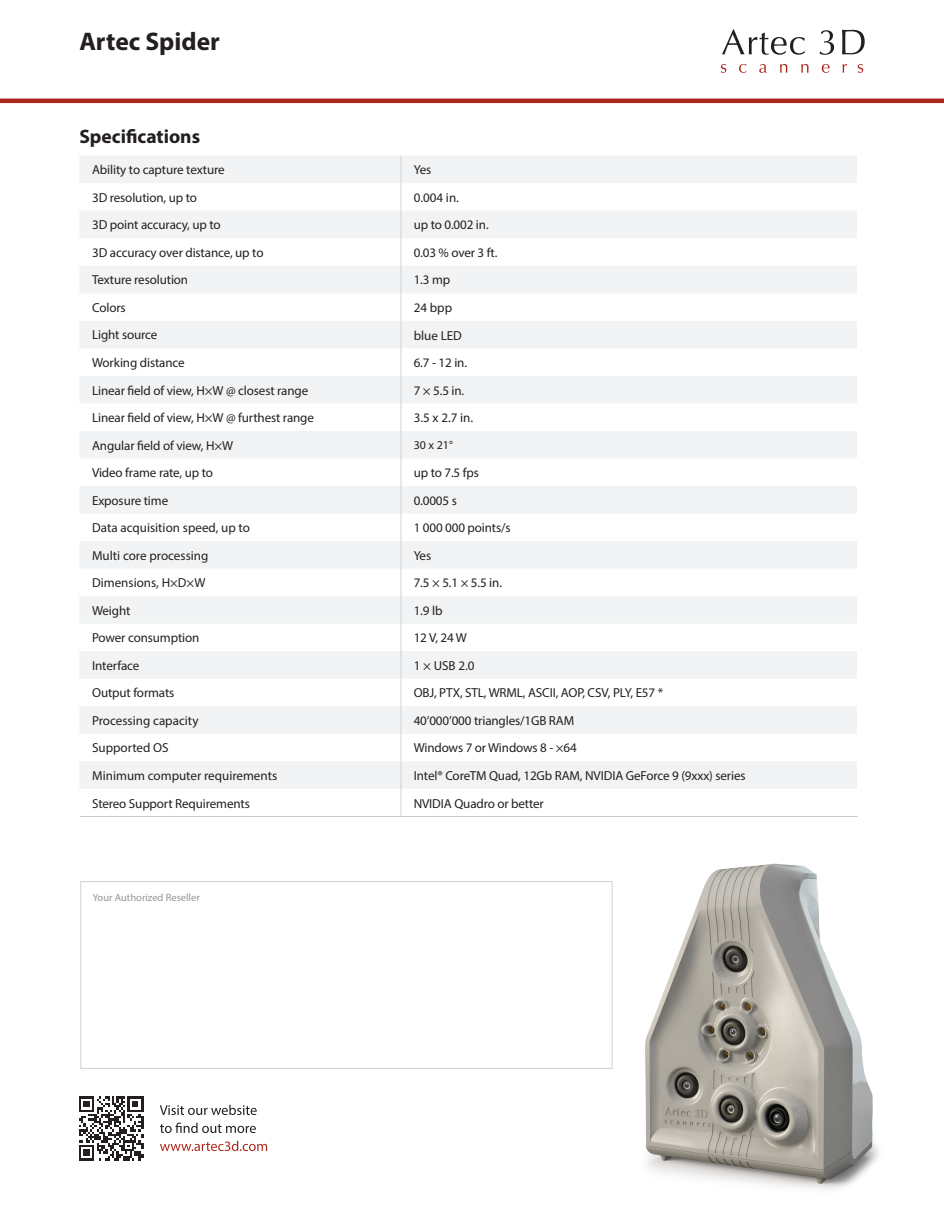
<style>
.page{position:relative;width:944px;height:1214px;background:#fff}
.page>*{position:absolute;margin:0;border:0;box-sizing:border-box;transform-origin:0 0}
.t1{font:700 25.5px "Myriad Pro";color:#231f20}
.t2{font:700 19.5px "Myriad Pro";color:#231f20}
.t3{font:13.05px "Myriad Pro";letter-spacing:-.01em;color:#231f20}
.t4{font:12px "Myriad Pro";color:#231f20}
.t5{font:10.5px "Myriad Pro";color:#939598}
</style>
<div class="page">
<svg style="left:722px;top:29px;width:82px;height:26px"></svg>
<svg style="left:819px;top:30px;width:15px;height:25px"></svg>
<svg style="left:842px;top:30px;width:22px;height:24px"></svg>
<svg style="left:721px;top:64px;width:5px;height:9px"></svg>
<svg style="left:739px;top:64px;width:7px;height:9px"></svg>
<svg style="left:759px;top:64px;width:7px;height:9px"></svg>
<svg style="left:780px;top:64px;width:7px;height:9px"></svg>
<svg style="left:801px;top:64px;width:7px;height:9px"></svg>
<svg style="left:821px;top:64px;width:8px;height:9px"></svg>
<svg style="left:842px;top:64px;width:5px;height:9px"></svg>
<svg style="left:857px;top:64px;width:6px;height:9px"></svg>
<hr style="left:0;top:99px;width:944px;height:4px;background:#ac271a">
<svg style="left:80px;top:156px;width:777px;height:632px;fill:#f2f3f4"></svg>
<svg style="left:400px;top:156px;width:1px;height:660px"></svg>
<div style="left:81px;top:881px;width:531px;height:187px;background:#fff;border:1px solid #d1d2d4"></div>
<svg style="left:160px;top:1140px;width:107px;height:11px"></svg>
<svg style="left:160px;top:1122px;width:96px;height:11px"></svg>
<svg style="left:160px;top:1104px;width:97px;height:11px"></svg>
<svg style="left:79px;top:1096px;width:64px;height:64px"></svg>
<hr style="left:80px;top:816px;width:777px;height:1px;background:#231f20">
<img style="left:645px;top:863px;width:234px;height:327px">
<h1 class="t1" style="left:79px;top:25px;width:142px">Artec Spider</h1>
<h2 class="t2" style="left:79px;top:124px;width:122px">Specifications</h2>
<p class="t3" style="left:92px;top:162px;width:134px">Ability to capture texture</p>
<p class="t3" style="left:414px;top:162px;width:19px">Yes</p>
<p class="t3" style="left:92px;top:189px;width:106px">3D resolution, up to</p>
<p class="t3" style="left:414px;top:189px;width:47px">0.004 in.</p>
<p class="t3" style="left:92px;top:217px;width:130px">3D point accuracy, up to</p>
<p class="t3" style="left:414px;top:217px;width:76px">up to 0.002 in.</p>
<p class="t3" style="left:92px;top:244px;width:173px">3D accuracy over distance, up to</p>
<p class="t3" style="left:414px;top:244px;width:85px">0.03 % over 3 ft.</p>
<p class="t3" style="left:92px;top:272px;width:98px">Texture resolution</p>
<p class="t3" style="left:414px;top:272px;width:38px">1.3 mp</p>
<p class="t3" style="left:92px;top:299px;width:35px">Colors</p>
<p class="t3" style="left:414px;top:299px;width:40px">24 bpp</p>
<p class="t3" style="left:92px;top:327px;width:67px">Light source</p>
<p class="t3" style="left:414px;top:327px;width:50px">blue LED</p>
<p class="t3" style="left:92px;top:354px;width:94px">Working distance</p>
<p class="t3" style="left:414px;top:354px;width:55px">6.7 - 12 in.</p>
<p class="t3" style="left:92px;top:382px;width:218px">Linear field of view, H×W @ closest range</p>
<p class="t3" style="left:414px;top:382px;width:52px">7 × 5.5 in.</p>
<p class="t3" style="left:92px;top:410px;width:223px">Linear field of view, H×W @ furthest range</p>
<p class="t3" style="left:414px;top:410px;width:61px">3.5 x 2.7 in.</p>
<p class="t3" style="left:92px;top:437px;width:143px">Angular field of view, H×W</p>
<p class="t4" style="left:414px;top:438px;width:41px">30 x 21°</p>
<p class="t3" style="left:92px;top:465px;width:122px">Video frame rate, up to</p>
<p class="t3" style="left:414px;top:465px;width:67px">up to 7.5 fps</p>
<p class="t3" style="left:92px;top:492px;width:78px">Exposure time</p>
<p class="t3" style="left:414px;top:492px;width:45px">0.0005 s</p>
<p class="t3" style="left:92px;top:520px;width:159px">Data acquisition speed, up to</p>
<p class="t3" style="left:414px;top:520px;width:98px">1 000 000 points/s</p>
<p class="t3" style="left:92px;top:547px;width:118px">Multi core processing</p>
<p class="t3" style="left:414px;top:547px;width:19px">Yes</p>
<p class="t3" style="left:92px;top:575px;width:115px">Dimensions, H×D×W</p>
<p class="t3" style="left:414px;top:575px;width:90px">7.5 × 5.1 × 5.5 in.</p>
<p class="t3" style="left:92px;top:602px;width:40px">Weight</p>
<p class="t3" style="left:414px;top:602px;width:30px">1.9 lb</p>
<p class="t3" style="left:92px;top:630px;width:109px">Power consumption</p>
<p class="t3" style="left:414px;top:630px;width:55px">12 V, 24 W</p>
<p class="t3" style="left:92px;top:657px;width:49px">Interface</p>
<p class="t3" style="left:414px;top:657px;width:62px">1 × USB 2.0</p>
<p class="t3" style="left:92px;top:685px;width:84px">Output formats</p>
<p class="t3" style="left:414px;top:685px;width:251px">OBJ, PTX, STL, WRML, ASCII, AOP, CSV, PLY, E57 *</p>
<p class="t3" style="left:92px;top:712px;width:108px">Processing capacity</p>
<p class="t3" style="left:414px;top:712px;width:162px">40’000’000 triangles/1GB RAM</p>
<p class="t3" style="left:92px;top:740px;width:78px">Supported OS</p>
<p class="t3" style="left:414px;top:740px;width:165px">Windows 7 or Windows 8 - ×64</p>
<p class="t3" style="left:92px;top:767px;width:187px">Minimum computer requirements</p>
<p class="t3" style="left:414px;top:767px;width:333px">Intel® CoreTM Quad, 12Gb RAM, NVIDIA GeForce 9 (9xxx) series</p>
<p class="t3" style="left:92px;top:795px;width:159px">Stereo Support Requirements</p>
<p class="t3" style="left:414px;top:795px;width:132px">NVIDIA Quadro or better</p>
<p class="t5" style="left:93px;top:891px;width:109px">Your Authorized Reseller</p>
</div>
